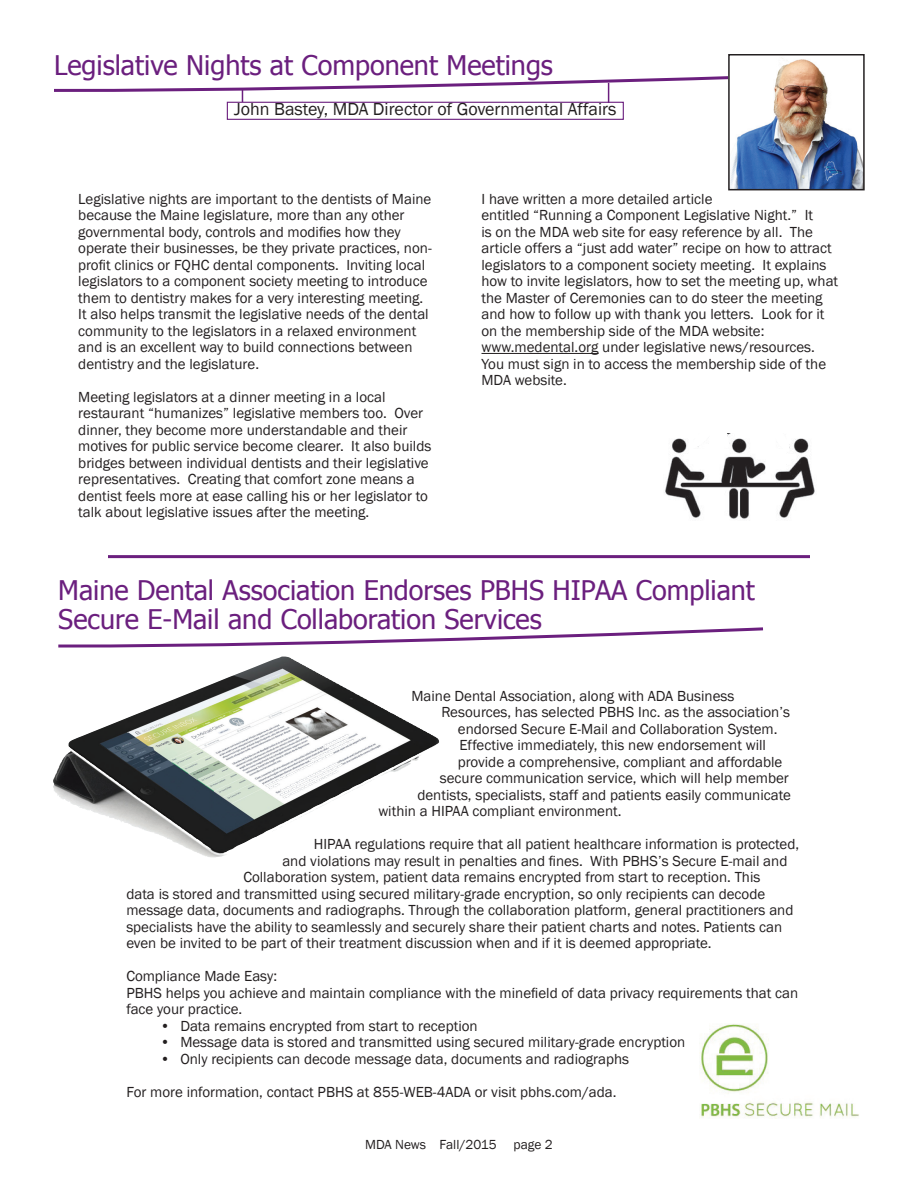
<style>
.page{position:relative;width:918px;height:1188px;background:#fff}
.page>*{position:absolute;margin:0;border:0;box-sizing:border-box;transform-origin:0 0}
.t1{font:27px/28.5px "Tahoma";color:#6b1f7e}
.t2{font:18px "Franklin Gothic";color:#231f20}
.t3{font:15px/16.5px "Franklin Gothic";color:#231f20}
.t4{font:13.5px "Franklin Gothic";color:#231f20}
</style>
<div class="page">
<svg style="left:58px;top:627px;width:705px;height:21px"></svg>
<img style="left:699px;top:1024px;width:160px;height:94px">
<img style="left:68px;top:657px;width:214px;height:193px">
<hr style="left:108px;top:555px;width:702px;height:3px;background:#6b1f7e">
<div style="left:227px;top:102px;width:397px;height:18px;border:1px solid #6b1f7e"></div>
<svg style="left:54px;top:76px;width:674px;height:34px"></svg>
<hr style="left:482px;top:353px;width:116px;height:1px;background:#231f20">
<img style="left:731px;top:58px;width:131px;height:129px">
<div style="left:728px;top:54px;width:137px;height:136px;border:2px solid #231f20"></div>
<img style="left:664px;top:438px;width:151px;height:81px">
<svg style="left:770px;top:438px;width:21px;height:15px"></svg>
<svg style="left:690px;top:433px;width:40px;height:17px"></svg>
<h1 class="t1" style="left:54px;top:49px;width:500px">Legislative Nights at Component Meetings</h1>
<p class="t2" style="left:234px;top:98px;width:384px">John Bastey, MDA Director of Governmental Affairs</p>
<p class="t3" style="left:78px;top:191px;width:355px">Legislative nights are important to the dentists of Maine because the Maine legislature, more than any other governmental body, controls and modifies how they operate their businesses, be they private practices, non&shy;profit clinics or FQHC dental components. Inviting local legislators to a component society meeting to introduce them to dentistry makes for a very interesting meeting.<br>It also helps transmit the legislative needs of the dental community to the legislators in a relaxed environment and is an excellent way to build connections between dentistry and the legislature.</p>
<p class="t3" style="left:78px;top:389px;width:355px">Meeting legislators at a dinner meeting in a local restaurant “humanizes” legislative members too. Over dinner, they become more understandable and their motives for public service become clearer. It also builds bridges between individual dentists and their legislative representatives. Creating that comfort zone means a dentist feels more at ease calling his or her legislator to talk about legislative issues after the meeting.</p>
<p class="t3" style="left:482px;top:191px;width:358px">I have written a more detailed article<br>entitled “Running a Component Legislative Night.” It<br>is on the MDA web site for easy reference by all. The article offers a “just add water” recipe on how to attract legislators to a component society meeting. It explains how to invite legislators, how to set the meeting up, what the Master of Ceremonies can to do steer the meeting and how to follow up with thank you letters. Look for it on the membership side of the MDA website: www.medental.org under legislative news/resources.<br>You must sign in to access the membership side of the MDA website.</p>
<h1 class="t1" style="left:58px;top:575px;width:698px">Maine Dental Association Endorses PBHS HIPAA Compliant<br>Secure E-Mail and Collaboration Services</h1>
<p class="t3" style="left:411px;top:688px;width:325px">Maine Dental Association, along with ADA Business</p>
<p class="t3" style="left:441px;top:704px;width:350px">Resources, has selected PBHS Inc. as the association’s</p>
<p class="t3" style="left:458px;top:721px;width:321px">endorsed Secure E-Mail and Collaboration System.</p>
<p class="t3" style="left:459px;top:737px;width:308px">Effective immediately, this new endorsement will</p>
<p class="t3" style="left:458px;top:754px;width:326px">provide a comprehensive, compliant and affordable</p>
<p class="t3" style="left:440px;top:770px;width:351px">secure communication service, which will help member</p>
<p class="t3" style="left:417px;top:787px;width:375px">dentists, specialists, staff and patients easily communicate</p>
<p class="t3" style="left:378px;top:803px;width:245px">within a HIPAA compliant environment.</p>
<p class="t3" style="left:314px;top:836px;width:487px">HIPAA regulations require that all patient healthcare information is protected,</p>
<p class="t3" style="left:282px;top:853px;width:507px">and violations may result in penalties and fines. With PBHS’s Secure E-mail and</p>
<p class="t3" style="left:243px;top:869px;width:519px">Collaboration system, patient data remains encrypted from start to reception. This</p>
<p class="t3" style="left:126px;top:886px;width:640px">data is stored and transmitted using secured military-grade encryption, so only recipients can decode</p>
<p class="t3" style="left:126px;top:902px;width:669px">message data, documents and radiographs. Through the collaboration platform, general practitioners and</p>
<p class="t3" style="left:126px;top:919px;width:657px">specialists have the ability to seamlessly and securely share their patient charts and notes. Patients can</p>
<p class="t3" style="left:126px;top:935px;width:587px">even be invited to be part of their treatment discussion when and if it is deemed appropriate.</p>
<p class="t3" style="left:126px;top:968px;width:673px">Compliance Made Easy:<br>PBHS helps you achieve and maintain compliance with the minefield of data privacy requirements that can face your practice.</p>
<p class="t3" style="left:160px;top:1018px;width:319px">• Data remains encrypted from start to reception</p>
<p class="t3" style="left:160px;top:1034px;width:527px">• Message data is stored and transmitted using secured military-grade encryption</p>
<p class="t3" style="left:160px;top:1051px;width:471px">• Only recipients can decode message data, documents and radiographs</p>
<p class="t3" style="left:126px;top:1084px;width:492px">For more information, contact PBHS at 855-WEB-4ADA or visit pbhs.com/ada.</p>
<p class="t4" style="left:365px;top:1137px;width:133px">MDA News Fall/2015</p>
<p class="t4" style="left:513px;top:1137px;width:41px">page 2</p>
</div>
